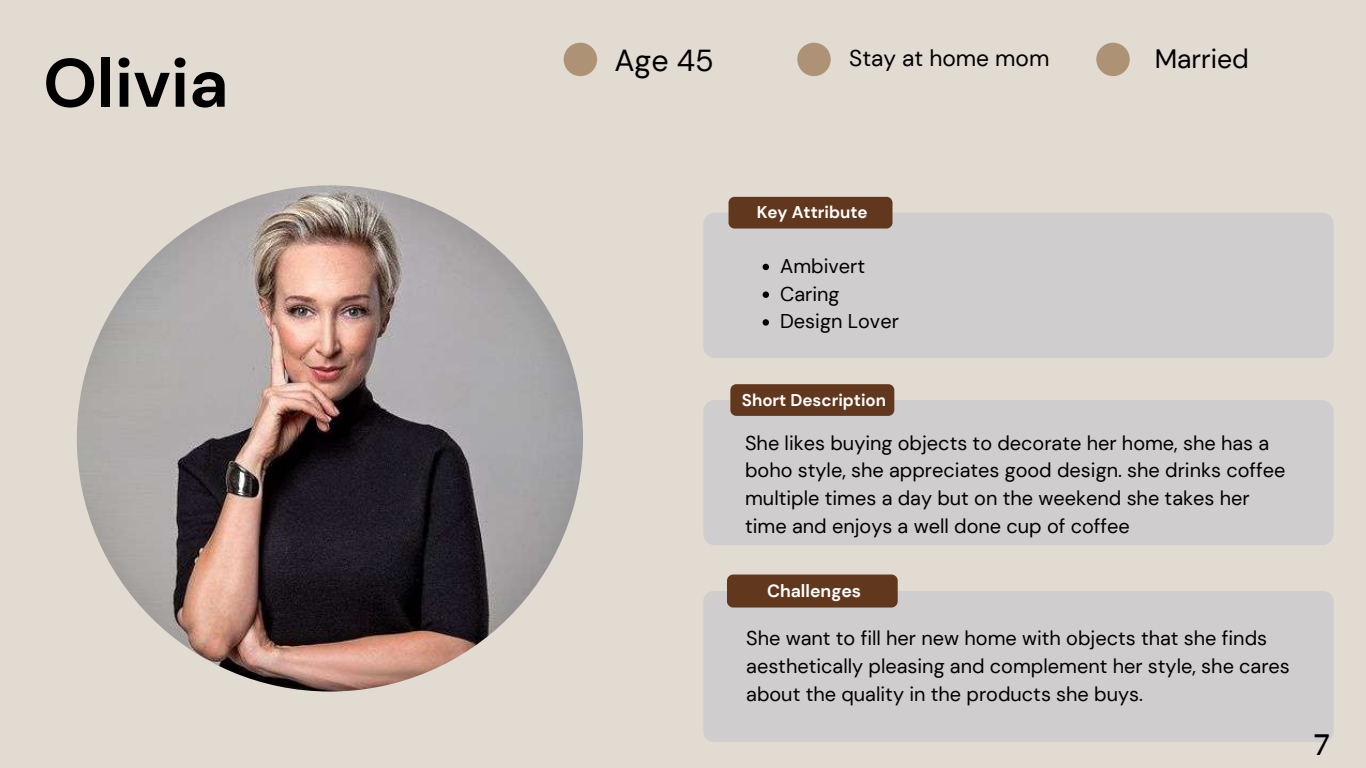
<style>
.page{position:relative;width:1366px;height:768px;background:#e1dbd1}
.page>*{position:absolute;margin:0;border:0;box-sizing:border-box;transform-origin:0 0}
.t1{font:700 68.3px "DM Sans";color:#000}
.t2{font:30.4px "DM Sans";color:#000}
.t3{font:30px "Gopher";color:#000}
.t4{font:26.6px "DM Sans";color:#000}
.t5{font:22.8px "DM Sans";color:#000}
.t6{font:19.9px/27.7px "DM Sans";color:#000}
.t7{font:700 17.6px "DM Sans";color:#fff}
.t8{font:700 16.9px "DM Sans";color:#fff}
</style>
<div class="page">
<div style="left:564px;top:43px;width:33px;height:33px;background:#ae9275;border-radius:50%"></div>
<div style="left:797px;top:43px;width:34px;height:33px;background:#ae9275;border-radius:50%"></div>
<div style="left:1096px;top:43px;width:34px;height:33px;background:#ae9275;border-radius:50%"></div>
<img style="left:77px;top:185px;width:506px;height:507px;border-radius:253px">
<div style="left:703px;top:213px;width:631px;height:145px;background:#d0cdce;border-radius:12px"></div>
<div style="left:703px;top:400px;width:631px;height:145px;background:#d0cdce;border-radius:12px"></div>
<div style="left:703px;top:591px;width:631px;height:151px;background:#d0cdce;border-radius:10px"></div>
<div style="left:729px;top:197px;width:164px;height:32px;background:#61381d;border-radius:6px"></div>
<div style="left:727px;top:575px;width:171px;height:33px;background:#61381d;border-radius:6px"></div>
<div style="left:730px;top:384px;width:164px;height:32px;background:#61381d;border-radius:6px"></div>
<svg style="left:763px;top:264px;width:6px;height:6px"></svg>
<svg style="left:763px;top:291px;width:6px;height:7px"></svg>
<svg style="left:763px;top:319px;width:6px;height:7px"></svg>
<h1 class="t1" style="left:43px;top:40px;width:187px">Olivia</h1>
<h2 class="t2" style="left:614px;top:42px;width:101px">Age 45</h2>
<p class="t5" style="left:849px;top:44px;width:202px">Stay at home mom</p>
<h3 class="t4" style="left:1155px;top:42px;width:96px">Married</h3>
<p class="t8" style="left:757px;top:202px;width:113px">Key Attribute</p>
<p class="t6" style="left:780px;top:252px;width:120px">Ambivert<br>Caring<br>Design Lover</p>
<p class="t8" style="left:742px;top:390px;width:146px">Short Description</p>
<p class="t6" style="left:745px;top:429px;width:542px">She likes buying objects to decorate her home, she has a boho style, she appreciates good design. she drinks coffee multiple times a day but on the weekend she takes her time and enjoys a well done cup of coffee</p>
<p class="t7" style="left:767px;top:580px;width:96px">Challenges</p>
<p class="t6" style="left:746px;top:625px;width:545px">She want to fill her new home with objects that she finds aesthetically pleasing and complement her style, she cares about the quality in the products she buys.</p>
<h3 class="t3" style="left:1314px;top:728px;width:18px">7</h3>
</div>
